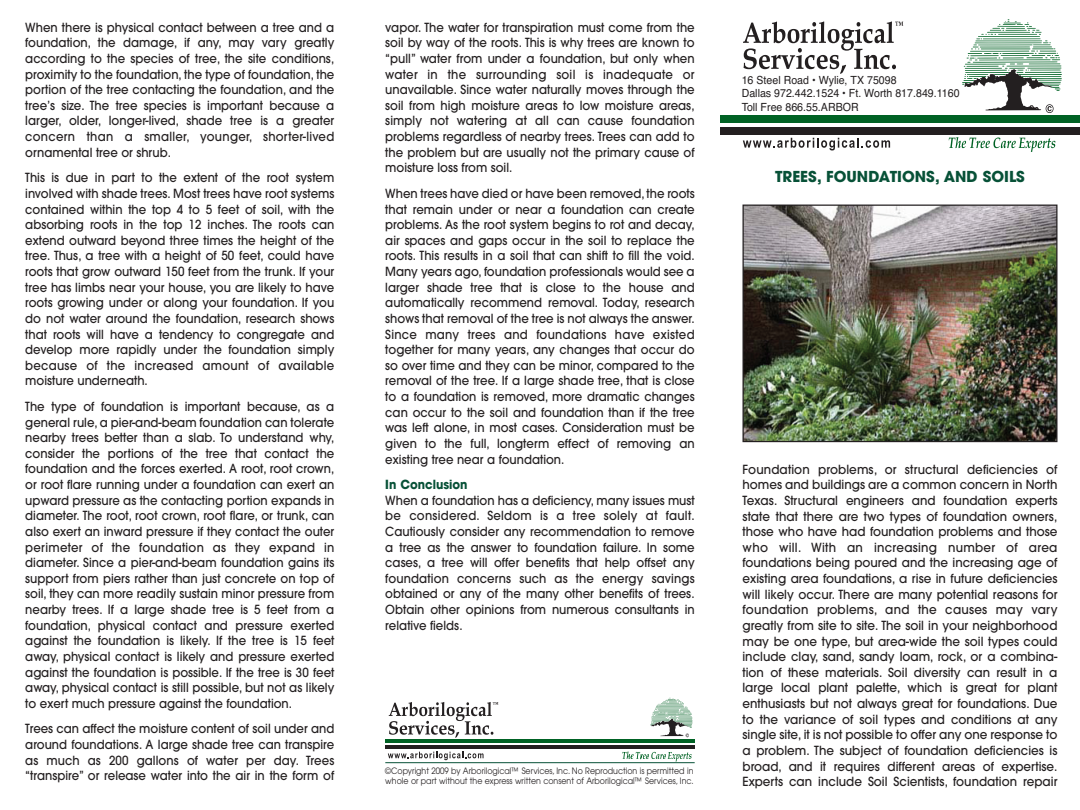
<style>
.page{position:relative;width:1080px;height:810px;background:#fff}
.page>*{position:absolute;margin:0;border:0;box-sizing:border-box;transform-origin:0 0}
.t1{font:700 15px "Avant Garde";color:#075137}
.t2{font:500 12.5px/15.6px "Avant Garde";color:#231f20;text-align:justify;scale:.93 1}
.t3{font:500 12.5px/15.6px "Avant Garde";color:#231f20;text-align:justify;scale:.95 1}
.t4{font:700 12.5px "Avant Garde";color:#075137;scale:.93 1}
.t5{font:11.25px/13.8px "Helvetica";color:#231f20;scale:.95 1}
.t6{font:8.75px/10.5px "Avant Garde";color:#231f20;scale:.9 1}
</style>
<div class="page">
<svg style="left:962px;top:19px;width:100px;height:94px"></svg>
<div style="left:720px;top:115px;width:360px;height:8px;background:#006224"></div>
<div style="left:720px;top:127px;width:360px;height:8px;background:#231f20"></div>
<svg style="left:743px;top:138px;width:147px;height:12px"></svg>
<svg style="left:949px;top:137px;width:106px;height:15px"></svg>
<svg style="left:743px;top:21px;width:160px;height:53px"></svg>
<img style="left:744px;top:207px;width:312px;height:233px">
<div style="left:742px;top:205px;width:316px;height:237px;border:1px solid #231f20"></div>
<hr style="left:385px;top:762px;width:310px;height:1px;background:#075137">
<svg style="left:388px;top:752px;width:96px;height:8px"></svg>
<svg style="left:622px;top:751px;width:70px;height:11px"></svg>
<svg style="left:650px;top:698px;width:43px;height:39px"></svg>
<hr style="left:385px;top:740px;width:310px;height:3px;background:#006224">
<hr style="left:385px;top:745px;width:310px;height:4px;background:#231f20">
<svg style="left:389px;top:702px;width:109px;height:36px"></svg>
<p class="t2" style="left:25px;top:20px;width:334px">When there is physical contact between a tree and a foundation, the damage, if any, may vary greatly according to the species of tree, the site conditions, proximity to the foundation, the type of foundation, the portion of the tree contacting the foundation, and the tree’s size. The tree species is important because a larger, older, longer-lived, shade tree is a greater concern than a smaller, younger, shorter-lived ornamental tree or shrub.</p>
<p class="t2" style="left:25px;top:171px;width:334px">This is due in part to the extent of the root system involved with shade trees. Most trees have root systems contained within the top 4 to 5 feet of soil, with the absorbing roots in the top 12 inches. The roots can extend outward beyond three times the height of the tree. Thus, a tree with a height of 50 feet, could have roots that grow outward 150 feet from the trunk. If your tree has limbs near your house, you are likely to have roots growing under or along your foundation. If you do not water around the foundation, research shows that roots will have a tendency to congregate and develop more rapidly under the foundation simply because of the increased amount of available moisture underneath.</p>
<p class="t2" style="left:25px;top:400px;width:334px">The type of foundation is important because, as a general rule, a pier-and-beam foundation can tolerate nearby trees better than a slab. To understand why, consider the portions of the tree that contact the foundation and the forces exerted. A root, root crown, or root flare running under a foundation can exert an upward pressure as the contacting portion expands in diameter. The root, root crown, root flare, or trunk, can also exert an inward pressure if they contact the outer perimeter of the foundation as they expand in diameter. Since a pier-and-beam foundation gains its support from piers rather than just concrete on top of soil, they can more readily sustain minor pressure from nearby trees. If a large shade tree is 5 feet from a foundation, physical contact and pressure exerted against the foundation is likely. If the tree is 15 feet away, physical contact is likely and pressure exerted against the foundation is possible. If the tree is 30 feet away, physical contact is still possible, but not as likely to exert much pressure against the foundation.</p>
<p class="t2" style="left:25px;top:722px;width:334px">Trees can affect the moisture content of soil under and around foundations. A large shade tree can transpire as much as 200 gallons of water per day. Trees “transpire” or release water into the air in the form of</p>
<p class="t2" style="left:385px;top:20px;width:334px">vapor. The water for transpiration must come from the soil by way of the roots. This is why trees are known to “pull” water from under a foundation, but only when water in the surrounding soil is inadequate or unavailable. Since water naturally moves through the soil from high moisture areas to low moisture areas, simply not watering at all can cause foundation problems regardless of nearby trees. Trees can add to the problem but are usually not the primary cause of moisture loss from soil.</p>
<p class="t2" style="left:385px;top:187px;width:334px">When trees have died or have been removed, the roots that remain under or near a foundation can create problems. As the root system begins to rot and decay, air spaces and gaps occur in the soil to replace the roots. This results in a soil that can shift to fill the void.<br>Many years ago, foundation professionals would see a larger shade tree that is close to the house and automatically recommend removal. Today, research shows that removal of the tree is not always the answer.<br>Since many trees and foundations have existed together for many years, any changes that occur do so over time and they can be minor, compared to the removal of the tree. If a large shade tree, that is close to a foundation is removed, more dramatic changes can occur to the soil and foundation than if the tree was left alone, in most cases. Consideration must be given to the full, longterm effect of removing an existing tree near a foundation.</p>
<p class="t4" style="left:385px;top:480px;width:90px">In Conclusion</p>
<p class="t2" style="left:385px;top:493px;width:334px">When a foundation has a deficiency, many issues must be considered. Seldom is a tree solely at fault.<br>Cautiously consider any recommendation to remove a tree as the answer to foundation failure. In some cases, a tree will offer benefits that help offset any foundation concerns such as the energy savings obtained or any of the many other benefits of trees.<br>Obtain other opinions from numerous consultants in relative fields.</p>
<p class="t6" style="left:385px;top:766px;width:344px">©Copyright 2009 by Arborilogical™ Services, Inc. No Reproduction is permitted in whole or part without the express written consent of Arborilogical™ Services, Inc.</p>
<p class="t5" style="left:742px;top:73px;width:231px">16 Steel Road • Wylie, TX 75098<br>Dallas 972.442.1524 • Ft. Worth 817.849.1160<br>Toll Free 866.55.ARBOR</p>
<p class="t1" style="left:775px;top:171px;width:251px">TREES, FOUNDATIONS, AND SOILS</p>
<p class="t3" style="left:742px;top:462px;width:333px">Foundation problems, or structural deficiencies of homes and buildings are a common concern in North Texas. Structural engineers and foundation experts state that there are two types of foundation owners, those who have had foundation problems and those who will. With an increasing number of area foundations being poured and the increasing age of existing area foundations, a rise in future deficiencies will likely occur. There are many potential reasons for foundation problems, and the causes may vary greatly from site to site. The soil in your neighborhood may be one type, but area-wide the soil types could include clay, sand, sandy loam, rock, or a combina&shy;tion of these materials. Soil diversity can result in a large local plant palette, which is great for plant enthusiasts but not always great for foundations. Due to the variance of soil types and conditions at any single site, it is not possible to offer any one response to a problem. The subject of foundation deficiencies is broad, and it requires different areas of expertise.<br>Experts can include Soil Scientists, foundation repair</p>
</div>
